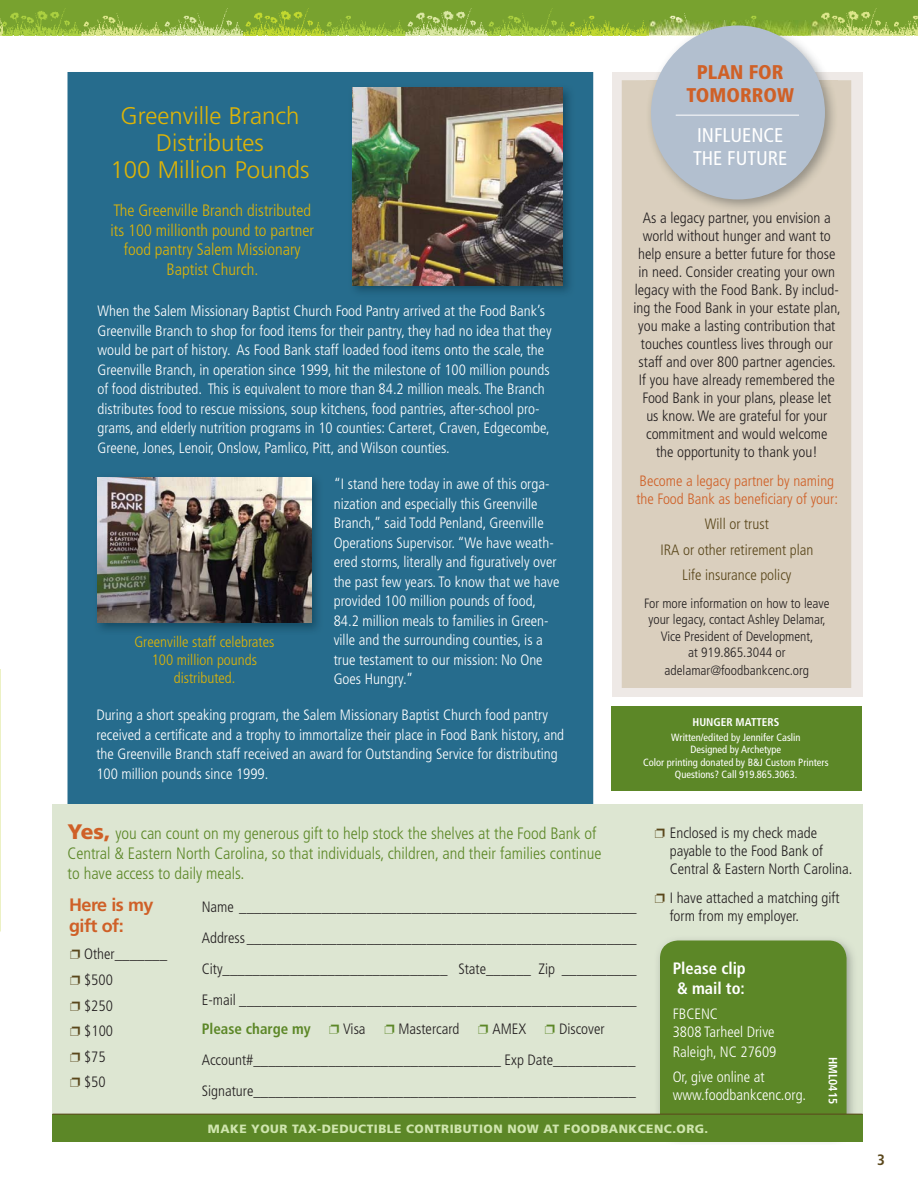
<style>
.page{position:relative;width:918px;height:1188px;background:#fff}
.page>*{position:absolute;margin:0;border:0;box-sizing:border-box;transform-origin:0 0}
.t1{font:300 24px/27px "Frutiger";color:#deb407;text-align:center}
.t2{font:condensed 19.8px/23px "Frutiger";color:#fff}
.t3{font:900 condensed 19.8px/23px "Frutiger";color:#cf6027;text-align:center}
.t4{font:700 18px/21.6px "Frutiger";letter-spacing:-.025em;color:#cf6027}
.t5{font:300 condensed 16.5px/19.8px "Frutiger";color:#5c8727}
.t6{font:300 condensed 16.5px/19.5px "Frutiger";color:#deb407;text-align:center}
.t7{font:700 condensed 16.5px/19.8px "Frutiger";color:#fff}
.t8{font:300 condensed 15px/19.5px "Frutiger";color:#fff}
.t9{font:300 condensed 15px/18px "Frutiger";color:#231f20}
.t10{font:300 condensed 15px/18px "Frutiger";color:#cf6027}
.t11{font:300 condensed 15px/25.5px "Frutiger";color:#5a471b;text-align:center}
.t12{font:300 condensed 15px/18px "Frutiger";color:#deb407;text-align:center}
.t13{font:700 condensed 15px "Frutiger";color:#5c8727}
.t14{font:700 condensed 15px "Frutiger";color:#5a471b}
.t15{font:300 condensed 13.5px/16.5px "Frutiger";color:#231f20;text-align:center}
.t16{font:900 12px "Frutiger";letter-spacing:.04em;color:#cfe5ae}
.t17{font:700 condensed 12px "Frutiger";color:#fff}
.t18{font:700 condensed 11.25px "Frutiger";color:#fff}
.t19{font:condensed 10.5px/12.6px "Frutiger";color:#fff;text-align:center}
.s1{font-weight:900;font-stretch:normal;font-size:21px;color:#cf6027}
</style>
<div class="page">
<div style="left:0;top:0;width:918px;height:34px;background:#78a22f"></div>
<div style="left:68px;top:72px;width:525px;height:732px;background:#266c8d"></div>
<div style="left:611px;top:706px;width:251px;height:85px;background:#5c8727"></div>
<div style="left:53px;top:804px;width:810px;height:333px;background:#dde6d2"></div>
<img style="left:654px;top:939px;width:204px;height:204px">
<div style="left:660px;top:941px;width:187px;height:193px;background:#5c8727;border-radius:18px"></div>
<div style="left:52px;top:1114px;width:811px;height:28px;background:#5c8727"></div>
<hr style="left:52px;top:1114px;width:811px;height:1px;background:#5a471b">
<img style="left:348px;top:83px;width:227px;height:215px">
<img style="left:352px;top:88px;width:211px;height:197px">
<div style="left:612px;top:72px;width:251px;height:625px;background:#eee9e6"></div>
<div style="left:622px;top:80px;width:229px;height:608px;background:#dacfbe"></div>
<img style="left:3px;top:8px;width:915px;height:27px">
<img style="left:0;top:18px;width:3px;height:17px">
<img style="left:646px;top:35px;width:191px;height:177px">
<img style="left:648px;top:21px;width:189px;height:14px">
<svg style="left:810px;top:34px;width:27px;height:1px"></svg>
<svg style="left:646px;top:21px;width:2px;height:14px"></svg>
<div style="left:651px;top:25px;width:174px;height:174px;background:#b2bfcf;border-radius:50%"></div>
<hr style="left:676px;top:115px;width:123px;height:1px;background:#fff">
<img style="left:93px;top:472px;width:230px;height:163px">
<img style="left:98px;top:477px;width:213px;height:146px">
<h1 class="t1" style="left:111px;top:104px;width:200px">Greenville Branch<br>Distributes<br>100 Million Pounds</h1>
<p class="t6" style="left:111px;top:202px;width:205px">The Greenville Branch distributed its 100 millionth pound to partner food pantry Salem Missionary<br>Baptist Church.</p>
<p class="t8" style="left:98px;top:302px;width:456px">When the Salem Missionary Baptist Church Food Pantry arrived at the Food Bank’s Greenville Branch to shop for food items for their pantry, they had no idea that they would be part of history. As Food Bank staff loaded food items onto the scale, the Greenville Branch, in operation since 1999, hit the milestone of 100 million pounds of food distributed. This is equivalent to more than 84.2 million meals. The Branch distributes food to rescue missions, soup kitchens, food pantries, after-school pro&shy;grams, and elderly nutrition programs in 10 counties: Carteret, Craven, Edgecombe, Greene, Jones, Lenoir, Onslow, Pamlico, Pitt, and Wilson counties.</p>
<p class="t8" style="left:334px;top:476px;width:227px">“I stand here today in awe of this orga&shy;nization and especially this Greenville Branch,” said Todd Penland, Greenville Operations Supervisor. “We have weath&shy;ered storms, literally and figuratively over the past few years. To know that we have provided 100 million pounds of food, 84.2 million meals to families in Green&shy;ville and the surrounding counties, is a true testament to our mission: No One Goes Hungry.”</p>
<p class="t8" style="left:96px;top:707px;width:469px">During a short speaking program, the Salem Missionary Baptist Church food pantry received a certificate and a trophy to immortalize their place in Food Bank history, and the Greenville Branch staff received an award for Outstanding Service for distributing 100 million pounds since 1999.</p>
<p class="t12" style="left:134px;top:634px;width:142px">Greenville staff celebrates<br>100 million pounds distributed.</p>
<h2 class="t3" style="left:686px;top:63px;width:109px">PLAN FOR<br>TOMORROW</h2>
<h2 class="t2" style="left:693px;top:125px;width:96px">INFLUENCE<br>THE FUTURE</h2>
<p class="t9" style="left:633px;top:210px;width:209px;text-align:center">As a legacy partner, you envision a world without hunger and want to help ensure a better future for those in need. Consider creating your own legacy with the Food Bank. By includ&shy;ing the Food Bank in your estate plan, you make a lasting contribution that touches countless lives through our staff and over 800 partner agencies.<br>If you have already remembered the Food Bank in your plans, please let<br>us know. We are grateful for your commitment and would welcome<br>the opportunity to thank you!</p>
<p class="t10" style="left:636px;top:473px;width:203px">Become a legacy partner by naming the Food Bank as beneficiary of your:</p>
<p class="t11" style="left:660px;top:512px;width:155px">Will or trust<br>IRA or other retirement plan<br>Life insurance policy</p>
<p class="t15" style="left:644px;top:596px;width:187px">For more information on how to leave your legacy, contact Ashley Delamar,<br>Vice President of Development,<br>at 919.865.3044 or</p>
<p class="t15" style="left:665px;top:663px;width:146px">adelamar@foodbankcenc.org</p>
<p class="t18" style="left:692px;top:717px;width:88px">HUNGER MATTERS</p>
<p class="t19" style="left:643px;top:732px;width:187px">Written/edited by Jennifer Caslin<br>Designed by Archetype<br>Color printing donated by B&amp;J Custom Printers Questions? Call 919.865.3063.</p>
<p class="t5" style="left:67px;top:825px;width:536px"><span class="s1">Yes,</span> you can count on my generous gift to help stock the shelves at the Food Bank of<br>Central &amp; Eastern North Carolina, so that individuals, children, and their families continue to have access to daily meals.</p>
<p class="t4" style="left:69px;top:895px;width:86px">Here is my gift of:</p>
<p class="t9" style="left:84px;top:943px;width:85px;line-height:25.5px">Other_______ $500<br>$250<br>$100<br>$75<br>$50</p>
<p class="t9" style="left:202px;top:893px;width:436px;line-height:30.9px;text-align:justify">Name _____________________________________________________ Address ____________________________________________________ City______________________________ State______ Zip __________ E-mail _____________________________________________________</p>
<p class="t13" style="left:202px;top:1023px;width:111px">Please charge my</p>
<p class="t9" style="left:343px;top:1021px;width:24px">Visa</p>
<p class="t9" style="left:398px;top:1021px;width:63px">Mastercard</p>
<p class="t9" style="left:492px;top:1021px;width:35px">AMEX</p>
<p class="t9" style="left:202px;top:1015px;width:436px;line-height:30.9px;text-indent:357px">Discover<br>Account#_________________________________ Exp Date___________<br>Signature___________________________________________________</p>
<p class="t9" style="left:670px;top:825px;width:184px">Enclosed is my check made payable to the Food Bank of<br>Central &amp; Eastern North Carolina.</p>
<p class="t9" style="left:670px;top:890px;width:171px">I have attached a matching gift form from my employer.</p>
<p class="t7" style="left:673px;top:960px;width:75px">Please clip &amp; mail to:</p>
<p class="t8" style="left:673px;top:1006px;width:103px;line-height:18px">FBCENC<br>3808 Tarheel Drive</p>
<p class="t8" style="left:673px;top:1040px;width:105px;line-height:25.5px">Raleigh, NC 27609<br>Or, give online at</p>
<p class="t8" style="left:673px;top:1087px;width:135px">www.foodbankcenc.org.</p>
<p class="t17" style="left:838px;top:1057px;width:49px;rotate:90deg">HML0415</p>
<p class="t16" style="left:208px;top:1124px;width:502px">MAKE YOUR TAX-DEDUCTIBLE CONTRIBUTION NOW AT FOODBANKCENC.ORG.</p>
<p class="t14" style="left:877px;top:1154px;width:9px">3</p>
</div>
